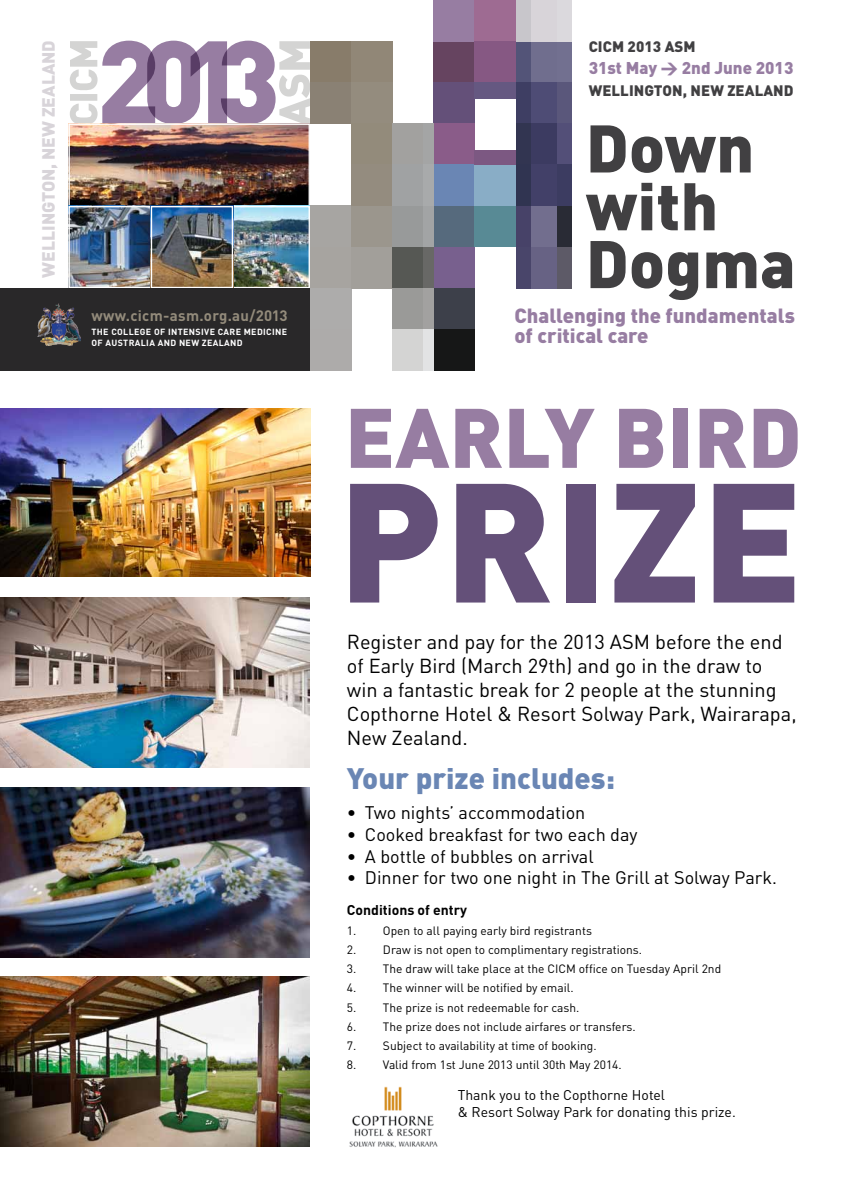
<style>
.page{position:relative;width:842px;height:1191px;background:#fff}
.page>*{position:absolute;margin:0;border:0;box-sizing:border-box;transform-origin:0 0}
.t1{font:900 166.7px "DIN";letter-spacing:.01em;color:#645079}
.t2{font:900 82.9px "DIN";color:#977da2}
.t3{font:900 66.1px/57.8px "DIN";color:#414042}
.t4{font:900 29.2px "DIN";color:#6a86b4}
.t5{font:900 20.3px/20.4px "DIN";color:#977da2}
.t6{font:20px/24px "DIN";color:#000}
.t7{font:18px "DIN";color:#000}
.t8{font:900 17.5px "DIN";color:#d8d4d9}
.t9{font:900 16.9px "DIN";color:#977da2}
.t10{font:900 15px "DIN";letter-spacing:.005em;color:#414042}
.t11{font:700 15px "DIN";letter-spacing:.02em;color:#938b7b}
.t12{font:14px/16.8px "DIN";color:#000}
.t13{font:700 14px "DIN";color:#000}
.t14{font:12px "DIN";color:#000}
.t15{font:700 8.8px/10.6px "DIN";letter-spacing:.04em;color:#fff}
</style>
<div class="page">
<img style="left:0;top:976px;width:310px;height:170px">
<svg style="left:70px;top:41px;width:240px;height:82px"></svg>
<div style="left:310px;top:206px;width:41px;height:41px;background:#a7a5a2"></div>
<div style="left:310px;top:247px;width:41px;height:41px;background:#a7a4a0"></div>
<div style="left:310px;top:288px;width:41px;height:41px;background:#adacab"></div>
<div style="left:310px;top:329px;width:41px;height:41px;background:#adabaa"></div>
<div style="left:310px;top:41px;width:41px;height:41px;background:#887c6a"></div>
<div style="left:310px;top:82px;width:41px;height:41px;background:#8a8174"></div>
<div style="left:351px;top:206px;width:41px;height:41px;background:#9b968d"></div>
<div style="left:351px;top:247px;width:41px;height:41px;background:#a29f9a"></div>
<div style="left:351px;top:41px;width:41px;height:41px;background:#918777"></div>
<div style="left:351px;top:82px;width:41px;height:41px;background:#948c7e"></div>
<div style="left:351px;top:123px;width:41px;height:42px;background:#938b7b"></div>
<div style="left:351px;top:165px;width:41px;height:41px;background:#948c7f"></div>
<div style="left:433px;top:206px;width:42px;height:41px;background:#566a7d"></div>
<div style="left:433px;top:247px;width:42px;height:41px;background:#78608e"></div>
<div style="left:433px;top:288px;width:42px;height:41px;background:#3d404a"></div>
<div style="left:433px;top:329px;width:42px;height:41px;background:#161717"></div>
<div style="left:433px;top:41px;width:42px;height:41px;background:#664460"></div>
<div style="left:433px;top:0;width:42px;height:41px;background:#977da2"></div>
<div style="left:433px;top:82px;width:42px;height:41px;background:#645079"></div>
<div style="left:433px;top:123px;width:42px;height:42px;background:#8a5c89"></div>
<div style="left:433px;top:165px;width:42px;height:41px;background:#6a86b4"></div>
<div style="left:475px;top:0;width:41px;height:41px;background:#9e6b92"></div>
<div style="left:475px;top:206px;width:41px;height:41px;background:#588a95"></div>
<div style="left:475px;top:41px;width:41px;height:41px;background:#865883"></div>
<div style="left:475px;top:82px;width:41px;height:17px;background:#655881"></div>
<div style="left:475px;top:165px;width:41px;height:41px;background:#89adc6"></div>
<div style="left:475px;top:150px;width:41px;height:15px;background:#7c5882"></div>
<div style="left:392px;top:206px;width:31px;height:41px;background:#989a9a"></div>
<div style="left:392px;top:247px;width:31px;height:41px;background:#565854"></div>
<div style="left:392px;top:288px;width:31px;height:41px;background:#9a9a98"></div>
<div style="left:392px;top:329px;width:31px;height:41px;background:#d4d4d3"></div>
<div style="left:392px;top:123px;width:31px;height:42px;background:#a2a19f"></div>
<div style="left:392px;top:165px;width:31px;height:41px;background:#a0a2a3"></div>
<div style="left:423px;top:206px;width:10px;height:41px;background:#a2a4a5"></div>
<div style="left:423px;top:247px;width:10px;height:41px;background:#686866"></div>
<div style="left:423px;top:288px;width:10px;height:41px;background:#a2a1a0"></div>
<div style="left:423px;top:329px;width:10px;height:41px;background:#e2e3e4"></div>
<div style="left:423px;top:123px;width:10px;height:42px;background:#a4a5a5"></div>
<div style="left:423px;top:165px;width:10px;height:41px;background:#a8aaab"></div>
<div style="left:530px;top:206px;width:27px;height:41px;background:#726e8e"></div>
<div style="left:530px;top:247px;width:27px;height:41px;background:#676284"></div>
<div style="left:530px;top:41px;width:27px;height:41px;background:#706e8e"></div>
<div style="left:530px;top:0;width:27px;height:41px;background:#d8d4d9"></div>
<div style="left:530px;top:82px;width:27px;height:41px;background:#4e4c75"></div>
<div style="left:530px;top:123px;width:27px;height:42px;background:#3c3b61"></div>
<div style="left:530px;top:165px;width:27px;height:41px;background:#424068"></div>
<div style="left:516px;top:206px;width:14px;height:41px;background:#474268"></div>
<div style="left:516px;top:247px;width:14px;height:41px;background:#49456a"></div>
<div style="left:516px;top:41px;width:14px;height:41px;background:#535478"></div>
<div style="left:516px;top:0;width:14px;height:41px;background:#c8c6cb"></div>
<div style="left:516px;top:82px;width:14px;height:41px;background:#3e3e63"></div>
<div style="left:516px;top:123px;width:14px;height:42px;background:#323551"></div>
<div style="left:516px;top:165px;width:14px;height:41px;background:#303451"></div>
<div style="left:557px;top:206px;width:14px;height:41px;background:#292b35"></div>
<div style="left:557px;top:247px;width:14px;height:41px;background:#5d5a67"></div>
<div style="left:557px;top:41px;width:14px;height:41px;background:#727090"></div>
<div style="left:557px;top:0;width:14px;height:41px;background:#dbd9dd"></div>
<div style="left:557px;top:82px;width:14px;height:41px;background:#5a577b"></div>
<div style="left:557px;top:123px;width:14px;height:42px;background:#534f78"></div>
<div style="left:557px;top:165px;width:14px;height:41px;background:#3c3c61"></div>
<img style="left:70px;top:125px;width:238px;height:81px">
<div style="left:68px;top:123px;width:242px;height:115px;border:1px solid #fff"></div>
<img style="left:233px;top:208px;width:75px;height:78px">
<div style="left:228px;top:206px;width:82px;height:82px;border:1px solid #fff"></div>
<img style="left:70px;top:208px;width:81px;height:78px">
<div style="left:68px;top:206px;width:89px;height:82px;border:1px solid #fff"></div>
<img style="left:153px;top:208px;width:78px;height:78px">
<div style="left:151px;top:206px;width:82px;height:82px;border:1px solid #fff"></div>
<div style="left:0;top:288px;width:310px;height:82px;background:#292829"></div>
<img style="left:37px;top:303px;width:43px;height:42px">
<img style="left:349px;top:1086px;width:89px;height:62px">
<img style="left:0;top:597px;width:310px;height:171px">
<img style="left:0;top:408px;width:310px;height:169px">
<img style="left:0;top:787px;width:310px;height:170px">
<h3 class="t8" style="left:37px;top:278px;width:239px;rotate:-90deg">WELLINGTON, NEW ZEALAND</h3>
<p class="t10" style="left:589px;top:36px;width:108px">CICM 2013 ASM</p>
<h3 class="t9" style="left:589px;top:56px;width:206px">31st May &gt; 2nd June 2013</h3>
<p class="t10" style="left:589px;top:80px;width:206px">WELLINGTON, NEW ZEALAND</p>
<h3 class="t3" style="left:586px;top:116px;width:211px">Down with<br>Dogma</h3>
<h3 class="t5" style="left:514px;top:304px;width:282px">Challenging the fundamentals of critical care</h3>
<p class="t11" style="left:91px;top:305px;width:198px">www.cicm-asm.org.au/2013</p>
<p class="t15" style="left:91px;top:326px;width:197px">THE COLLEGE OF INTENSIVE CARE MEDICINE<br>OF AUSTRALIA AND NEW ZEALAND</p>
<h2 class="t2" style="left:345px;top:382px;width:458px">EARLY BIRD</h2>
<h1 class="t1" style="left:338px;top:430px;width:466px">PRIZE</h1>
<h3 class="t6" style="left:347px;top:629px;width:451px">Register and pay for the 2013 ASM before the end of Early Bird (March 29th) and go in the draw to win a fantastic break for 2 people at the stunning Copthorne Hotel &amp; Resort Solway Park, Wairarapa, New Zealand.</h3>
<h3 class="t4" style="left:347px;top:759px;width:269px">Your prize includes:</h3>
<h3 class="t7" style="left:347px;top:801px;width:240px">• Two nights’ accommodation</h3>
<h3 class="t7" style="left:347px;top:823px;width:292px">• Cooked breakfast for two each day</h3>
<h3 class="t7" style="left:347px;top:844px;width:248px">• A bottle of bubbles on arrival</h3>
<h3 class="t7" style="left:347px;top:866px;width:431px">• Dinner for two one night in The Grill at Solway Park.</h3>
<p class="t13" style="left:347px;top:901px;width:122px">Conditions of entry</p>
<p class="t14" style="left:347px;top:922px;width:247px">1. Open to all paying early bird registrants</p>
<p class="t14" style="left:347px;top:942px;width:297px">2. Draw is not open to complimentary registrations.</p>
<p class="t14" style="left:347px;top:961px;width:376px">3. The draw will take place at the CICM office on Tuesday April 2nd</p>
<p class="t14" style="left:347px;top:980px;width:228px">4. The winner will be notified by email.</p>
<p class="t14" style="left:347px;top:999px;width:234px">5. The prize is not redeemable for cash.</p>
<p class="t14" style="left:347px;top:1019px;width:290px">6. The prize does not include airfares or transfers.</p>
<p class="t14" style="left:347px;top:1038px;width:251px">7. Subject to availability at time of booking.</p>
<p class="t14" style="left:347px;top:1057px;width:276px">8. Valid from 1st June 2013 until 30th May 2014.</p>
<p class="t12" style="left:458px;top:1086px;width:280px">Thank you to the Copthorne Hotel<br>&amp; Resort Solway Park for donating this prize.</p>
</div>
